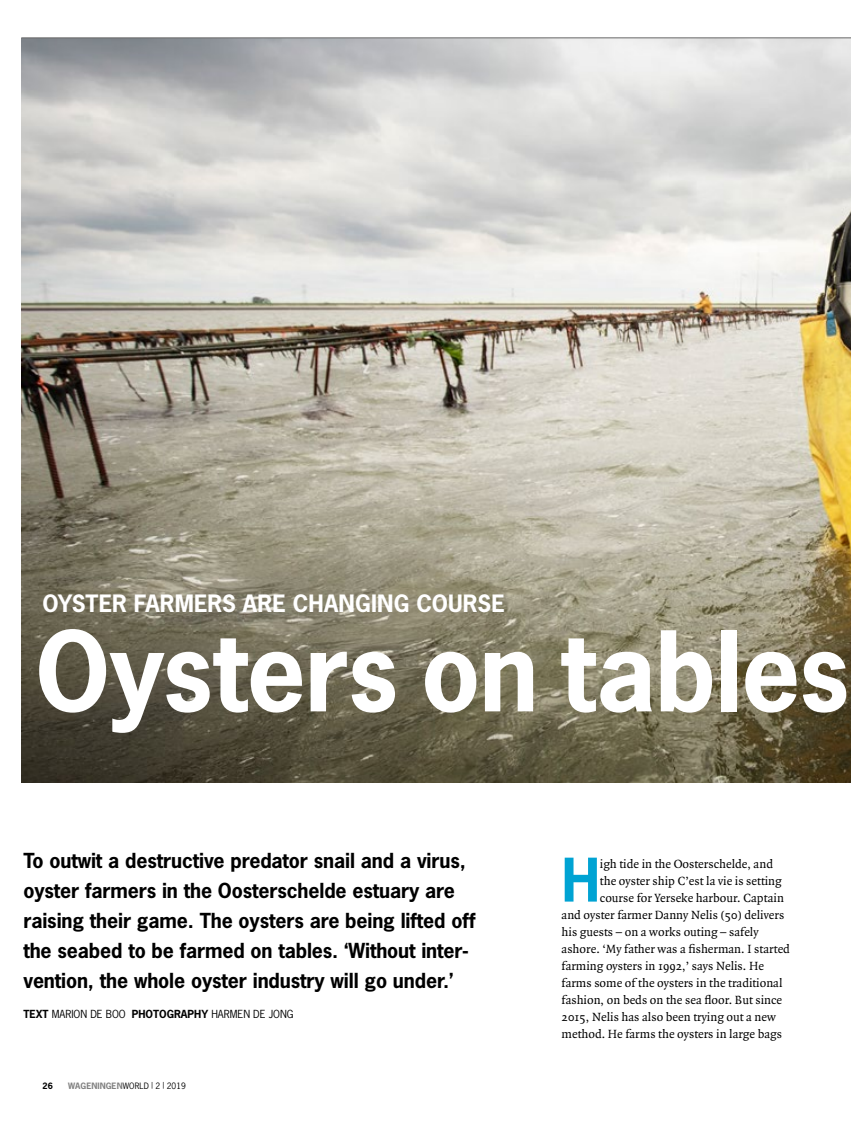
<style>
.page{position:relative;width:851px;height:1127px;background:#fff}
.page>*{position:absolute;margin:0;border:0;box-sizing:border-box;transform-origin:0 0}
.t1{font:700 104.25px "News Gothic Std";letter-spacing:-.01em;color:#fff}
.t2{font:700 56.4px "News Gothic Std";color:#00a3d3}
.t3{font:700 22.5px "News Gothic Std";letter-spacing:.005em;color:#fff}
.t4{font:700 19.5px/30px "News Gothic Std";letter-spacing:-.005em;color:#000}
.t5{font:12.75px "Quadraat OT";color:#000}
.t6{font:10.5px "News Gothic Std";color:#000}
.t7{font:700 8.25px "News Gothic Std";letter-spacing:.01em;color:#818181}
.t8{font:700 8.25px "News Gothic Std";color:#000}
.s1{font-weight:700}
.s2{font-weight:400;color:#000}
</style>
<div class="page">
<img style="left:21px;top:39px;width:829px;height:743px">
<svg style="left:21px;top:37px;width:829px;height:2px"></svg>
<h3 class="t3" style="left:43px;top:589px;width:463px">OYSTER FARMERS ARE CHANGING COURSE</h3>
<h1 class="t1" style="left:35px;top:603px;width:815px">Oysters on tables</h1>
<p class="t4" style="left:23px;top:845px;width:453px">To outwit a destructive predator snail and a virus, oyster farmers in the Oosterschelde estuary are raising their game. The oysters are being lifted off the seabed to be farmed on tables. ‘Without inter&shy;vention, the whole oyster industry will go under.’</p>
<p class="t6" style="left:23px;top:1007px;width:271px"><span class="s1">TEXT</span> MARION DE BOO <span class="s1">PHOTOGRAPHY</span> HARMEN DE JONG</p>
<p class="t8" style="left:43px;top:1080px;width:12px">26</p>
<p class="t7" style="left:68px;top:1080px;width:119px">WAGENINGEN<span class="s2">WORLD</span> <sup>|</sup> <span class="s2">2</span> <sup>|</sup> <span class="s2">2019</span></p>
<h2 class="t2" style="left:561px;top:843px;width:40px">H</h2>
<p class="t5" style="left:599px;top:856px;width:174px">igh tide in the Oosterschelde, and</p>
<p class="t5" style="left:599px;top:873px;width:183px">the oyster ship C’est la vie is setting</p>
<p class="t5" style="left:599px;top:890px;width:185px">course for Yerseke harbour. Captain</p>
<p class="t5" style="left:561px;top:907px;width:224px">and oyster farmer Danny Nelis (50) delivers</p>
<p class="t5" style="left:561px;top:924px;width:198px">his guests – on a works outing – safely</p>
<p class="t5" style="left:561px;top:941px;width:230px">ashore. ‘My father was a fisherman. I started</p>
<p class="t5" style="left:561px;top:958px;width:204px">farming oysters in 1992,’ says Nelis. He</p>
<p class="t5" style="left:561px;top:975px;width:222px">farms some of the oysters in the traditional</p>
<p class="t5" style="left:561px;top:993px;width:222px">fashion, on beds on the sea floor. But since</p>
<p class="t5" style="left:561px;top:1010px;width:216px">2015, Nelis has also been trying out a new</p>
<p class="t5" style="left:561px;top:1027px;width:222px">method. He farms the oysters in large bags</p>
</div>
